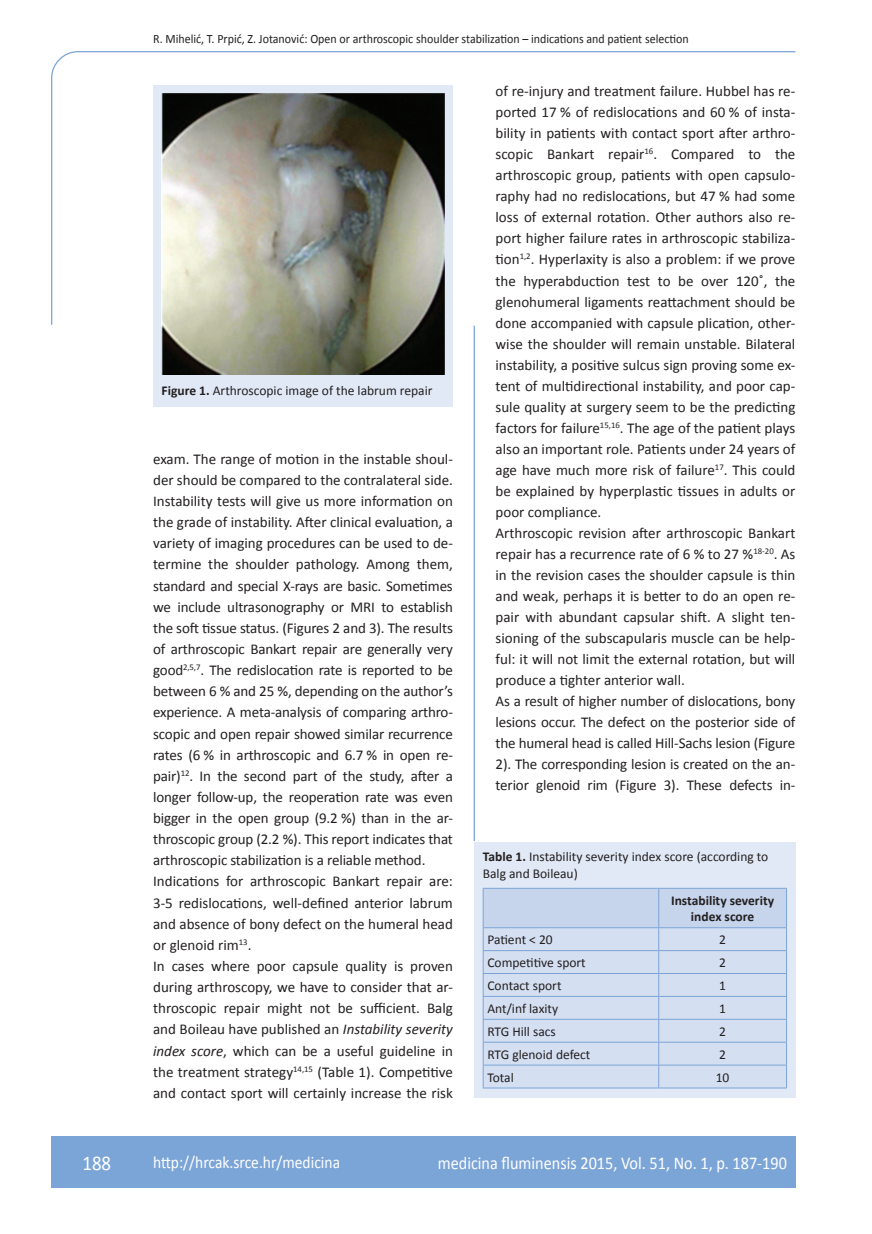
<style>
.page{position:relative;width:872px;height:1234px;background:#fff}
.page>*{position:absolute;margin:0;border:0;box-sizing:border-box;transform-origin:0 0}
.t1{font:21px "Calibri";color:#fff;scale:.9 1}
.t2{font:18px "Calibri";color:#fff;scale:.9 1}
.t3{font:17.25px "Calibri";color:#fff;scale:.9 1}
.t4{font:15px/21px "Calibri";color:#231f20}
.t5{font:13.5px/16.5px "Calibri";color:#231f20}
.t6{font:700 13.5px/16.5px "Calibri";color:#231f20;text-align:center}
.t7{font:12.75px "Calibri";color:#231f20;scale:.94 1}
.s1{font-weight:700}
.s2{font-style:italic}
</style>
<div class="page">
<svg style="left:51px;top:51px;width:745px;height:274px"></svg>
<hr style="left:473px;top:325px;width:2px;height:515px;background:#7ca5d7">
<div style="left:51px;top:1135px;width:744px;height:51px;background:#7ca5d7"></div>
<div style="left:153px;top:85px;width:300px;height:322px;background:#e1e9f6"></div>
<img style="left:162px;top:94px;width:282px;height:280px">
<div style="left:474px;top:842px;width:321px;height:255px;background:#e1e9f6"></div>
<hr style="left:483px;top:887px;width:175px;height:1px;background:#7ca5d7">
<hr style="left:658px;top:887px;width:129px;height:1px;background:#7ca5d7">
<svg style="left:483px;top:888px;width:304px;height:199px"></svg>
<hr style="left:483px;top:1087px;width:175px;height:1px;background:#7ca5d7">
<hr style="left:658px;top:1087px;width:129px;height:1px;background:#7ca5d7">
<p class="t7" style="left:153px;top:30px;width:571px">R. Mihelić, T. Prpić, Z. Jotanović: Open or arthroscopic shoulder stabilization – indications and patient selection</p>
<p class="t5" style="left:162px;top:381px;width:272px"><span class="s1">Figure 1.</span> Arthroscopic image of the labrum repair</p>
<p class="t4" style="left:153px;top:447px;width:301px">exam. The range of motion in the instable shoul&shy;der should be compared to the contralateral side.<br>Instability tests will give us more information on the grade of instability. After clinical evaluation, a variety of imaging procedures can be used to de&shy;termine the shoulder pathology. Among them, standard and special X-rays are basic. Sometimes we include ultrasonography or MRI to establish the soft tissue status. (Figures 2 and 3). The results of arthroscopic Bankart repair are generally very good<sup>2,5,7</sup>. The redislocation rate is reported to be between 6 % and 25 %, depending on the author’s experience. A meta-analysis of comparing arthro&shy;scopic and open repair showed similar recurrence rates (6 % in arthroscopic and 6.7 % in open re&shy;pair)<sup>12</sup>. In the second part of the study, after a longer follow-up, the reoperation rate was even bigger in the open group (9.2 %) than in the ar&shy;throscopic group (2.2 %). This report indicates that arthroscopic stabilization is a reliable method.<br>Indications for arthroscopic Bankart repair are:<br>3-5 redislocations, well-defined anterior labrum and absence of bony defect on the humeral head or glenoid rim<sup>13</sup>.<br>In cases where poor capsule quality is proven during arthroscopy, we have to consider that ar&shy;throscopic repair might not be sufficient. Balg and Boileau have published an <span class="s2">Instability severity index score</span>, which can be a useful guideline in the treatment strategy<sup>14,15</sup> (Table 1). Competitive and contact sport will certainly increase the risk</p>
<p class="t4" style="left:495px;top:80px;width:301px">of re-injury and treatment failure. Hubbel has re&shy;ported 17 % of redislocations and 60 % of insta&shy;bility in patients with contact sport after arthro&shy;scopic Bankart repair<sup>16</sup>. Compared to the arthroscopic group, patients with open capsulo&shy;raphy had no redislocations, but 47 % had some loss of external rotation. Other authors also re&shy;port higher failure rates in arthroscopic stabiliza&shy;tion<sup>1,2</sup>. Hyperlaxity is also a problem: if we prove the hyperabduction test to be over 120˚, the glenohumeral ligaments reattachment should be done accompanied with capsule plication, other&shy;wise the shoulder will remain unstable. Bilateral instability, a positive sulcus sign proving some ex&shy;tent of multidirectional instability, and poor cap&shy;sule quality at surgery seem to be the predicting factors for failure<sup>15,16</sup>. The age of the patient plays also an important role. Patients under 24 years of age have much more risk of failure<sup>17</sup>. This could be explained by hyperplastic tissues in adults or poor compliance.<br>Arthroscopic revision after arthroscopic Bankart repair has a recurrence rate of 6 % to 27 %<sup>18-20</sup>. As in the revision cases the shoulder capsule is thin and weak, perhaps it is better to do an open re&shy;pair with abundant capsular shift. A slight ten&shy;sioning of the subscapularis muscle can be help&shy;ful: it will not limit the external rotation, but will produce a tighter anterior wall.<br>As a result of higher number of dislocations, bony lesions occur. The defect on the posterior side of the humeral head is called Hill-Sachs lesion (Figure 2). The corresponding lesion is created on the an&shy;terior glenoid rim (Figure 3). These defects in-</p>
<p class="t5" style="left:483px;top:847px;width:287px"><span class="s1">Table 1.</span> Instability severity index score (according to<br>Balg and Boileau)</p>
<p class="t6" style="left:671px;top:891px;width:104px">Instability severity index score</p>
<p class="t5" style="left:487px;top:930px;width:67px">Patient &lt; 20</p>
<p class="t5" style="left:719px;top:930px;width:8px">2</p>
<p class="t5" style="left:487px;top:953px;width:100px">Competitive sport</p>
<p class="t5" style="left:719px;top:953px;width:8px">2</p>
<p class="t5" style="left:487px;top:976px;width:76px">Contact sport</p>
<p class="t5" style="left:719px;top:976px;width:8px">1</p>
<p class="t5" style="left:487px;top:999px;width:72px">Ant/inf laxity</p>
<p class="t5" style="left:719px;top:999px;width:8px">1</p>
<p class="t5" style="left:487px;top:1022px;width:70px">RTG Hill sacs</p>
<p class="t5" style="left:719px;top:1022px;width:8px">2</p>
<p class="t5" style="left:487px;top:1045px;width:104px">RTG glenoid defect</p>
<p class="t5" style="left:719px;top:1045px;width:8px">2</p>
<p class="t5" style="left:487px;top:1067px;width:28px">Total</p>
<p class="t5" style="left:716px;top:1067px;width:15px">10</p>
<h1 class="t1" style="left:82px;top:1149px;width:33px">188</h1>
<p class="t3" style="left:153px;top:1150px;width:209px">http://hrcak.srce.hr/medicina</p>
<p class="t2" style="left:438px;top:1151px;width:389px">medicina fluminensis 2015, Vol. 51, No. 1, p. 187-190</p>
</div>
